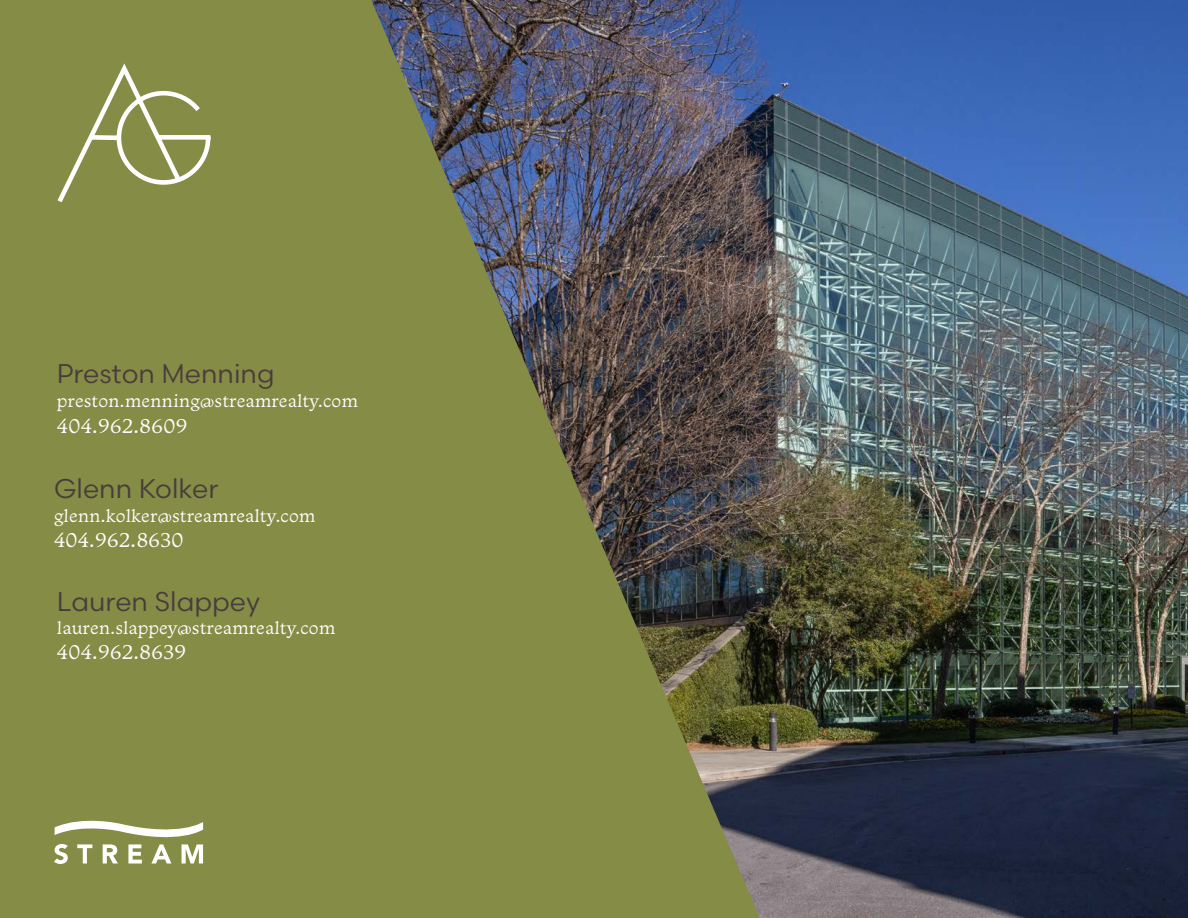
<style>
.page{position:relative;width:1188px;height:918px;background:#848c46}
.page>*{position:absolute;margin:0;border:0;box-sizing:border-box;transform-origin:0 0}
.t1{font:27px "Scandia";color:#483d3b}
.t2{font:21px "Monarcha";color:#fff}
.t3{font:18px "Monarcha";color:#fff}
</style>
<div class="page">
<img style="left:371px;top:0;width:817px;height:918px">
<svg style="left:54px;top:821px;width:149px;height:43px"></svg>
<svg style="left:57px;top:63px;width:154px;height:138px"></svg>
<p class="t1" style="left:57px;top:357px;width:219px">Preston Menning</p>
<p class="t3" style="left:57px;top:390px;width:303px">preston.menning@streamrealty.com</p>
<p class="t2" style="left:57px;top:412px;width:132px">404.962.8609</p>
<p class="t1" style="left:54px;top:472px;width:166px">Glenn Kolker</p>
<p class="t3" style="left:54px;top:504px;width:263px">glenn.kolker@streamrealty.com</p>
<p class="t2" style="left:54px;top:526px;width:131px">404.962.8630</p>
<p class="t1" style="left:57px;top:585px;width:205px">Lauren Slappey</p>
<p class="t3" style="left:57px;top:616px;width:280px">lauren.slappey@streamrealty.com</p>
<p class="t2" style="left:57px;top:638px;width:131px">404.962.8639</p>
</div>
